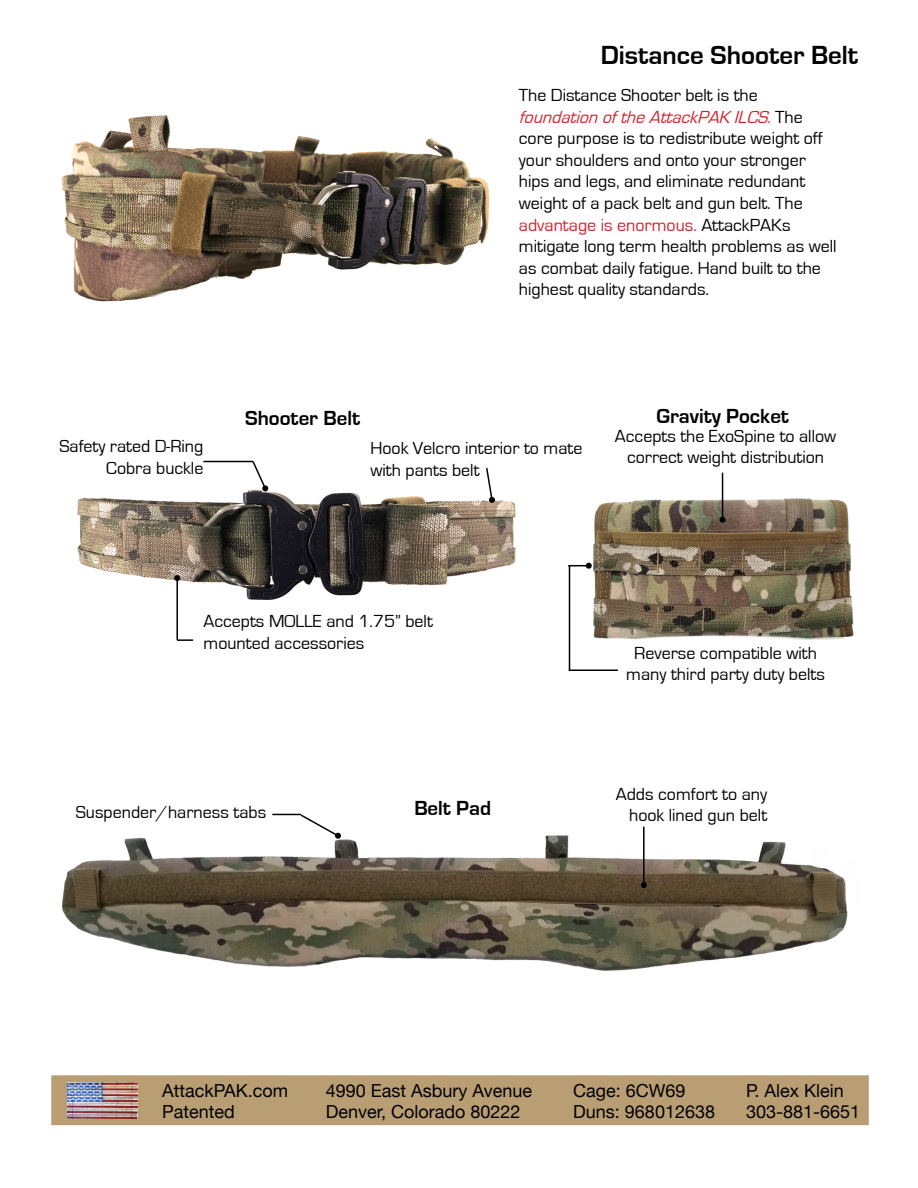
<style>
.page{position:relative;width:918px;height:1188px;background:#fff}
.page>*{position:absolute;margin:0;border:0;box-sizing:border-box;transform-origin:0 0}
.t1{font:700 27px "Eurostile";color:#000}
.t2{font:700 21px "Eurostile";color:#000}
.t3{font:18px/21.6px "Eurostile";color:#000}
.t4{font:18px/21.6px "Helvetica Neue";color:#000}
.s1{font-style:italic;color:#d2232a}
.s2{color:#d2232a}
</style>
<div class="page">
<div style="left:51px;top:1075px;width:818px;height:50px;background:#b99e73;border:2px solid #b99e73"></div>
<img style="left:67px;top:1082px;width:71px;height:36px">
<img style="left:61px;top:115px;width:429px;height:187px">
<img style="left:77px;top:487px;width:439px;height:113px">
<hr style="left:203px;top:461px;width:50px;height:1px;background:#000">
<svg style="left:251px;top:460px;width:17px;height:31px"></svg>
<svg style="left:485px;top:468px;width:10px;height:35px"></svg>
<svg style="left:177px;top:639px;width:16px;height:2px"></svg>
<hr style="left:176px;top:578px;width:2px;height:62px;background:#000">
<svg style="left:174px;top:575px;width:6px;height:6px"></svg>
<img style="left:62px;top:826px;width:786px;height:145px">
<svg style="left:272px;top:813px;width:69px;height:26px"></svg>
<hr style="left:643px;top:827px;width:2px;height:58px;background:#000">
<svg style="left:641px;top:882px;width:6px;height:6px"></svg>
<img style="left:588px;top:496px;width:266px;height:144px">
<hr style="left:722px;top:473px;width:1px;height:47px;background:#000">
<svg style="left:720px;top:517px;width:6px;height:6px"></svg>
<hr style="left:569px;top:566px;width:1px;height:104px;background:#000">
<svg style="left:568px;top:563px;width:24px;height:6px"></svg>
<hr style="left:569px;top:669px;width:49px;height:2px;background:#000">
<h1 class="t1" style="left:601px;top:40px;width:259px">Distance Shooter Belt</h1>
<p class="t3" style="left:519px;top:85px;width:319px">The Distance Shooter belt is the <span class="s1">foundationoftheAttackPAK ILCS.</span>T h e core purpose is to redistribute weight off your shoulders and onto your stronger hips and legs, and eliminate redundant weight of a pack belt and gun belt. The <span class="s2">advantage is enormous.</span> AttackPAKs mitigate long term health problems as well as combat daily fatigue. Hand built to the highest quality standards.</p>
<p class="t2" style="left:245px;top:407px;width:116px">Shooter Belt</p>
<p class="t3" style="left:59px;top:436px;width:145px;text-align:right">Safety rated D-Ring<br>Cobra buckle</p>
<p class="t3" style="left:370px;top:438px;width:214px">Hook Velcro interior to mate with pants belt</p>
<p class="t2" style="left:657px;top:405px;width:134px">Gravity Pocket</p>
<p class="t3" style="left:615px;top:425px;width:223px;text-align:center">Accepts the ExoSpine to allow correct weight distribution</p>
<p class="t3" style="left:203px;top:611px;width:231px">Accepts MOLLE and 1.75” belt mounted accessories</p>
<p class="t3" style="left:76px;top:802px;width:192px">Suspender/harness tabs</p>
<p class="t2" style="left:414px;top:796px;width:78px">Belt Pad</p>
<p class="t3" style="left:626px;top:642px;width:200px;text-align:center">Reverse compatible with many third party duty belts</p>
<p class="t3" style="left:616px;top:783px;width:153px;text-align:right">Adds comfort to any hook lined gun belt</p>
<p class="t4" style="left:162px;top:1080px;width:128px">AttackPAK.com<br>Patented</p>
<p class="t4" style="left:326px;top:1080px;width:208px">4990 East Asbury Avenue<br>Denver, Colorado 80222</p>
<p class="t4" style="left:573px;top:1080px;width:143px">Cage: 6CW69<br>Duns: 968012638</p>
<p class="t4" style="left:746px;top:1080px;width:116px">P. Alex Klein<br>303-881-6651</p>
</div>
